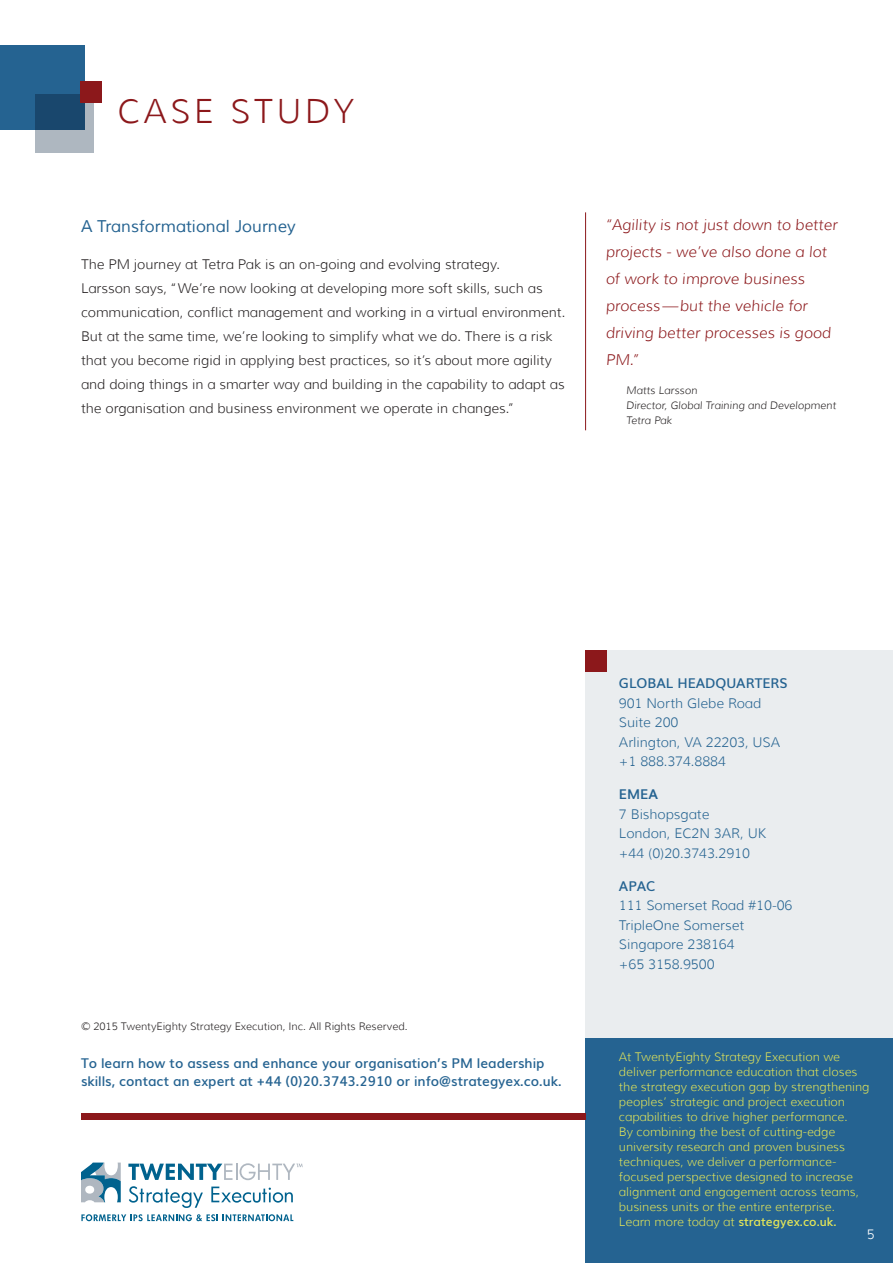
<style>
.page{position:relative;width:893px;height:1263px;background:#fff}
.page>*{position:absolute;margin:0;border:0;box-sizing:border-box;transform-origin:0 0}
.t1{font:300 33.45px "Muli";letter-spacing:.1em;color:#8c181b}
.Subhead_Level_1{font:16.5px "Muli";color:#256391}
.Highlight_-_right_co{font:italic 300 15px/27px "Muli";color:#8c181b}
.Body_text{font:300 13.5px/24px "Muli";color:#231f20}
.t2{font:300 13.5px/19.5px "Muli";color:#256391}
.t3{font:600 13.5px/18px "Muli";color:#256391}
.t4{font:700 13.5px "Muli";color:#256391}
.Page{font:300 13.5px "Muli";color:#fff}
.t5{font:300 12px/15px "Muli";color:#e1e459}
.t6{font:300 10.5px "Muli";color:#231f20}
.Highlight_-_right_co-2{font:italic 300 10.5px/15px "Muli";color:#231f20}
.s1{font-weight:600}
</style>
<div class="page">
<div style="left:585px;top:650px;width:308px;height:458px;background:#eaedef"></div>
<div style="left:585px;top:1038px;width:308px;height:225px;background:#256391"></div>
<div style="left:585px;top:650px;width:21px;height:21px;background:#8c181b"></div>
<div style="left:0;top:45px;width:84px;height:85px;background:#256391"></div>
<svg style="left:36px;top:94px;width:58px;height:58px;background:#5f7b93"></svg>
<div style="left:81px;top:82px;width:21px;height:21px;background:#8c181b"></div>
<div style="left:81px;top:1113px;width:504px;height:6px;background:#8c181b"></div>
<svg style="left:129px;top:1186px;width:74px;height:22px"></svg>
<svg style="left:211px;top:1186px;width:82px;height:16px"></svg>
<svg style="left:81px;top:1214px;width:212px;height:7px"></svg>
<svg style="left:81px;top:1162px;width:40px;height:40px"></svg>
<svg style="left:128px;top:1163px;width:175px;height:17px"></svg>
<hr style="left:585px;top:212px;width:1px;height:218px;background:#8c181b">
<h1 class="t1" style="left:117px;top:91px;width:238px">CASE STUDY</h1>
<p class="Subhead_Level_1" style="left:81px;top:216px;width:216px">A Transformational Journey</p>
<p class="Body_text" style="left:81px;top:253px;width:486px">The PM journey at Tetra Pak is an on-going and evolving strategy.<br>Larsson says, “We’re now looking at developing more soft skills, such as communication, conflict management and working in a virtual environment.<br>But at the same time, we’re looking to simplify what we do. There is a risk that you become rigid in applying best practices, so it’s about more agility and doing things in a smarter way and building in the capability to adapt as the organisation and business environment we operate in changes.”</p>
<p class="Highlight_-_right_co" style="left:606px;top:211px;width:233px">“Agility is not just down to better projects - we’ve also done a lot of work to improve business process—but the vehicle for driving better processes is good<br>PM.”</p>
<p class="Highlight_-_right_co-2" style="left:626px;top:382px;width:212px">Matts Larsson<br>Director, Global Training and Development<br>Tetra Pak</p>
<p class="t6" style="left:81px;top:1020px;width:328px">© 2015 TwentyEighty Strategy Execution, Inc. All Rights Reserved.</p>
<p class="t3" style="left:81px;top:1053px;width:482px">To learn how to assess and enhance your organisation’s PM leadership skills, contact an expert at +44 (0)20.3743.2910 or info@strategyex.co.uk.</p>
<p class="t3" style="left:619px;top:673px;width:170px">GLOBAL HEADQUARTERS</p>
<p class="t2" style="left:619px;top:693px;width:163px">901 North Glebe Road<br>Suite 200<br>Arlington, VA 22203, USA +1 888.374.8884</p>
<p class="t4" style="left:619px;top:783px;width:41px">EMEA</p>
<p class="t2" style="left:619px;top:804px;width:149px">7 Bishopsgate<br>London, EC2N 3AR, UK +44 (0)20.3743.2910</p>
<p class="t3" style="left:619px;top:876px;width:38px">APAC</p>
<p class="t2" style="left:619px;top:896px;width:175px">111 Somerset Road #10-06<br>TripleOne Somerset<br>Singapore 238164<br>+65 3158.9500</p>
<p class="t5" style="left:619px;top:1049px;width:252px">At TwentyEighty Strategy Execution we deliver performance education that closes the strategy execution gap by strengthening peoples’ strategic and project execution capabilities to drive higher performance.<br>By combining the best of cutting-edge university research and proven business techniques, we deliver a performance&shy;focused perspective designed to increase alignment and engagement across teams, business units or the entire enterprise.<br>Learn more today at <span class="s1">strategyex.co.uk.</span></p>
<p class="Page" style="left:867px;top:1225px;width:9px">5</p>
</div>
